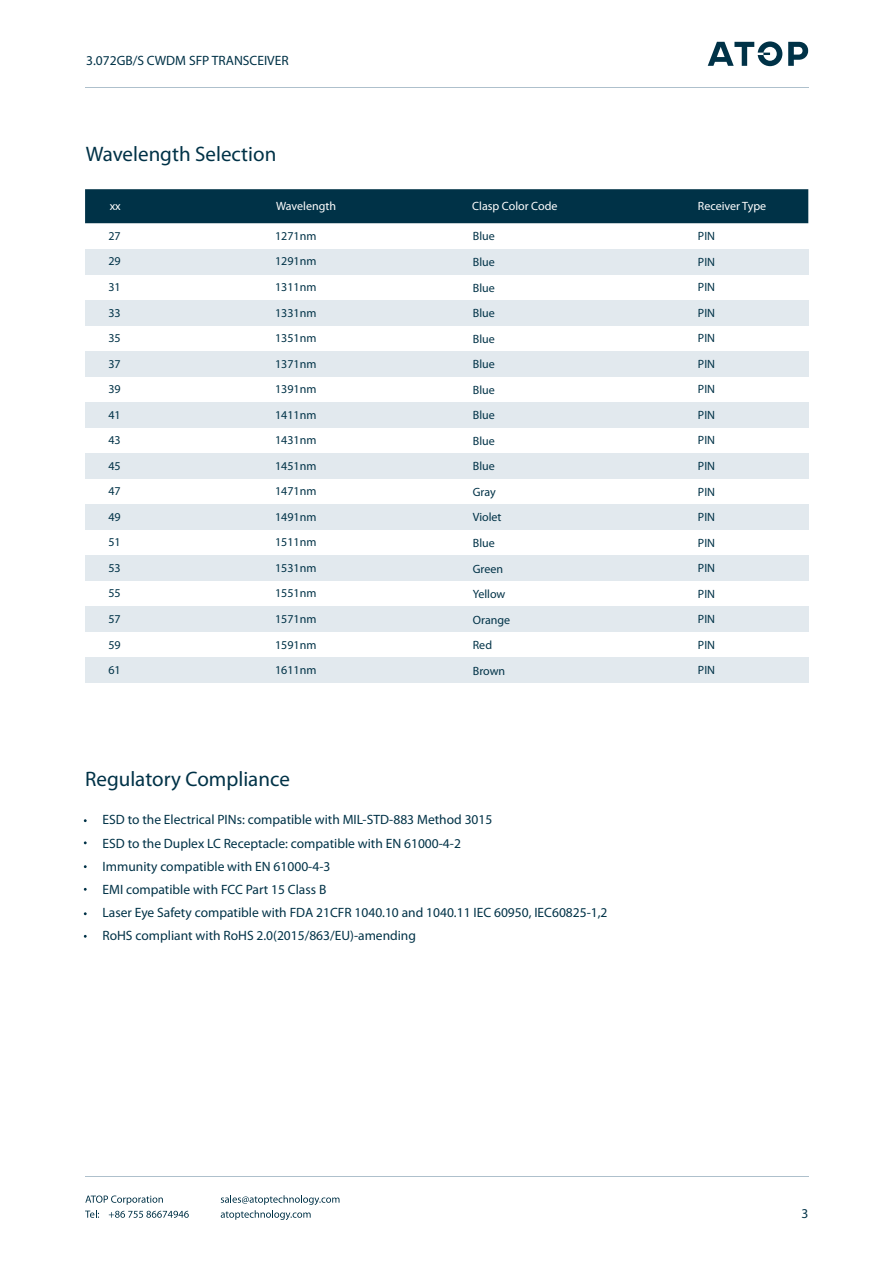
<style>
.page{position:relative;width:893px;height:1262px;background:#fff}
.page>*{position:absolute;margin:0;border:0;box-sizing:border-box;transform-origin:0 0}
.t1{font:21px "Myriad Pro";color:#003247}
.t2{font:13.5px/23.2px "Myriad Pro";color:#003247}
.t3{font:12px/25.5px "Myriad Pro";color:#003247;text-align:justify}
.t4{font:12px "Myriad Pro";color:#fff}
</style>
<div class="page">
<div style="left:85px;top:189px;width:723px;height:34px;background:#003247"></div>
<div style="left:85px;top:249px;width:723px;height:25px;background:#e2e9ee"></div>
<div style="left:85px;top:300px;width:723px;height:25px;background:#e2e9ee"></div>
<div style="left:85px;top:351px;width:723px;height:25px;background:#e2e9ee"></div>
<div style="left:85px;top:402px;width:723px;height:25px;background:#e2e9ee"></div>
<div style="left:85px;top:453px;width:723px;height:25px;background:#e2e9ee"></div>
<div style="left:85px;top:504px;width:723px;height:25px;background:#e2e9ee"></div>
<div style="left:85px;top:555px;width:723px;height:25px;background:#e2e9ee"></div>
<div style="left:85px;top:606px;width:723px;height:25px;background:#e2e9ee"></div>
<div style="left:85px;top:657px;width:723px;height:25px;background:#e2e9ee"></div>
<hr style="left:85px;top:88px;width:723px;height:1px;background:#aec0cc">
<svg style="left:707px;top:41px;width:101px;height:25px"></svg>
<hr style="left:85px;top:1176px;width:723px;height:1px;background:#aec0cc">
<svg style="left:85px;top:1195px;width:78px;height:9px"></svg>
<svg style="left:85px;top:1210px;width:14px;height:7px"></svg>
<svg style="left:109px;top:1210px;width:80px;height:7px"></svg>
<svg style="left:221px;top:1195px;width:118px;height:25px"></svg>
<p class="t2" style="left:86px;top:49px;width:204px">3.072GB/S CWDM SFP TRANSCEIVER</p>
<h1 class="t1" style="left:86px;top:141px;width:192px">Wavelength Selection</h1>
<p class="t4" style="left:110px;top:199px;width:13px">xx</p>
<p class="t4" style="left:276px;top:199px;width:61px">Wavelength</p>
<p class="t4" style="left:472px;top:199px;width:87px">Clasp Color Code</p>
<p class="t4" style="left:698px;top:199px;width:70px">Receiver Type</p>
<p class="t3" style="left:698px;top:223px;width:19px">PIN PIN PIN PIN PIN PIN PIN PIN PIN PIN PIN PIN PIN PIN PIN PIN PIN PIN</p>
<p class="t3" style="left:108px;top:223px;width:14px">27<br>29<br>31<br>33<br>35<br>37<br>39<br>41<br>43<br>45<br>47<br>49<br>51<br>53<br>55<br>57<br>59<br>61</p>
<p class="t3" style="left:275px;top:223px;width:43px">1271nm 1291nm 1311nm 1331nm 1351nm 1371nm 1391nm 1411nm 1431nm 1451nm 1471nm 1491nm 1511nm 1531nm 1551nm 1571nm 1591nm 1611nm</p>
<p class="t3" style="left:473px;top:223px;width:39px;text-align:left">Blue<br>Blue<br>Blue<br>Blue<br>Blue<br>Blue<br>Blue<br>Blue<br>Blue<br>Blue<br>Gray<br>Violet<br>Blue<br>Green<br>Yellow<br>Orange<br>Red<br>Brown</p>
<h1 class="t1" style="left:85px;top:766px;width:206px">Regulatory Compliance</h1>
<p class="t2" style="left:102px;top:808px;width:506px">ESD to the Electrical PINs: compatible with MIL-STD-883 Method 3015<br>ESD to the Duplex LC Receptacle: compatible with EN 61000-4-2<br>Immunity compatible with EN 61000-4-3<br>EMI compatible with FCC Part 15 Class B<br>Laser Eye Safety compatible with FDA 21CFR 1040.10 and 1040.11 IEC 60950, IEC60825-1,2<br>RoHS compliant with RoHS 2.0(2015/863/EU)-amending</p>
<p class="t2" style="left:801px;top:1201px;width:8px">3</p>
</div>
